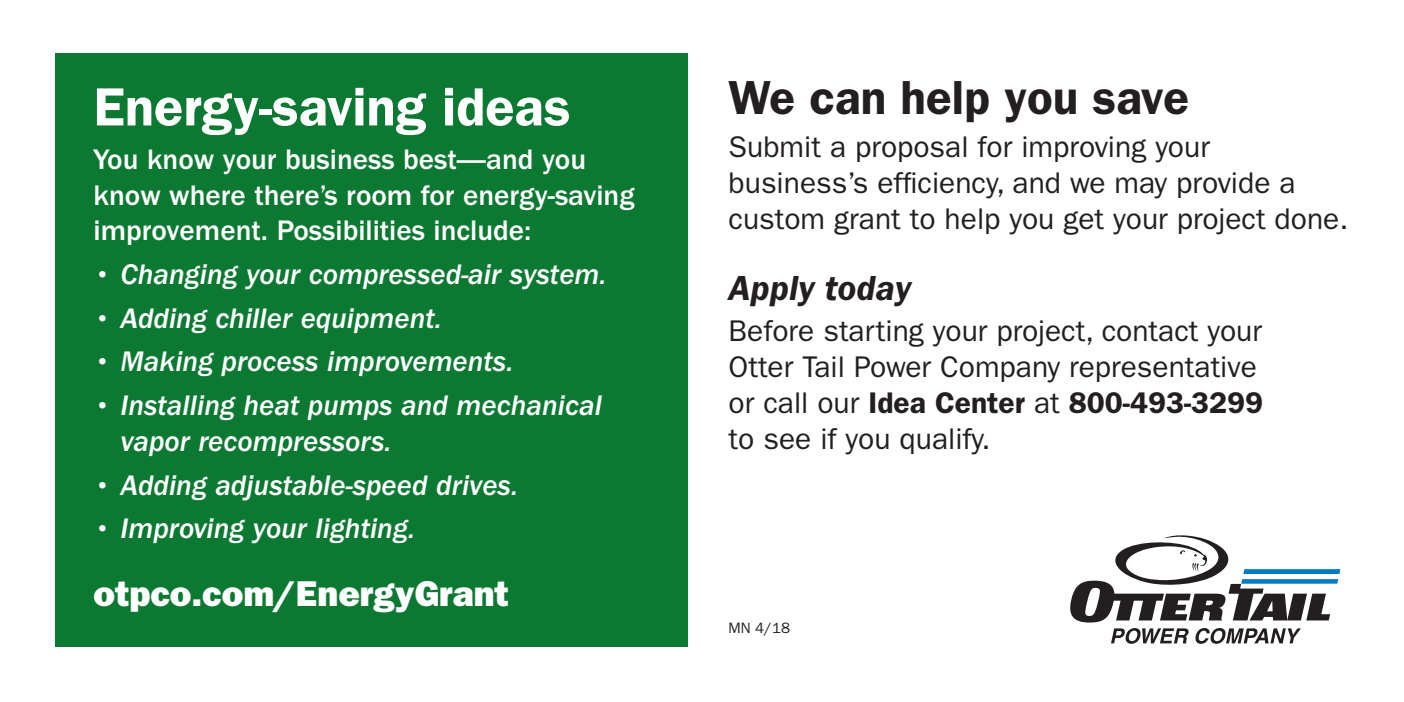
<style>
.page{position:relative;width:1404px;height:702px;background:#fff}
.page>*{position:absolute;margin:0;border:0;box-sizing:border-box;transform-origin:0 0}
.body_text{font:600 54px "ITC Franklin Gothic Std";color:#fff}
.body_text-2{font:600 48px "ITC Franklin Gothic Std";color:#231f20}
.body_text-3{font:36px "ITC Franklin Gothic Std Hvy";color:#fff}
.body_text-4{font:italic 600 36px "ITC Franklin Gothic Std";color:#231f20}
.body_text-5{font:30px/36px "ITC Franklin Gothic Std";color:#231f20}
.body_text-6{font:29.4px/35.4px "ITC Franklin Gothic Std Med It";color:#fff}
.body_text-7{font:500 29.4px/35.4px "ITC Franklin Gothic Std";color:#fff}
.t1{font:15px "ITC Franklin Gothic Std";color:#231f20}
.s1{font-weight:600}
</style>
<div class="page">
<div style="left:55px;top:53px;width:633px;height:594px;background:#0b7931"></div>
<svg style="left:1070px;top:535px;width:270px;height:109px"></svg>
<p class="body_text" style="left:94px;top:75px;width:479px">Energy-saving ideas</p>
<p class="body_text-7" style="left:94px;top:142px;width:542px">You know your business best—and you know where there’s room for energy-saving improvement. Possibilities include:</p>
<p class="body_text-6" style="left:94px;top:257px;width:515px">• Changing your compressed-air system.</p>
<p class="body_text-6" style="left:94px;top:300px;width:350px">• Adding chiller equipment.</p>
<p class="body_text-6" style="left:94px;top:344px;width:421px">• Making process improvements.</p>
<p class="body_text-6" style="left:121px;top:388px;width:483px;text-indent:-27px">• Installing heat pumps and mechanical vapor recompressors.</p>
<p class="body_text-6" style="left:94px;top:467px;width:426px">• Adding adjustable-speed drives.</p>
<p class="body_text-6" style="left:94px;top:511px;width:323px">• Improving your lighting.</p>
<p class="body_text-3" style="left:94px;top:572px;width:417px">otpco.com/EnergyGrant</p>
<p class="body_text-2" style="left:729px;top:69px;width:462px">We can help you save</p>
<p class="body_text-5" style="left:729px;top:129px;width:621px">Submit a proposal for improving your business’s efficiency, and we may provide a custom grant to help you get your project done.</p>
<p class="body_text-4" style="left:729px;top:268px;width:184px">Apply today</p>
<p class="body_text-5" style="left:729px;top:313px;width:536px">Before starting your project, contact your Otter Tail Power Company representative or call our <span class="s1">Idea Center</span> at <span class="s1">800-493-3299 </span>to see if you qualify.</p>
<p class="t1" style="left:729px;top:619px;width:63px">MN 4/18</p>
</div>
